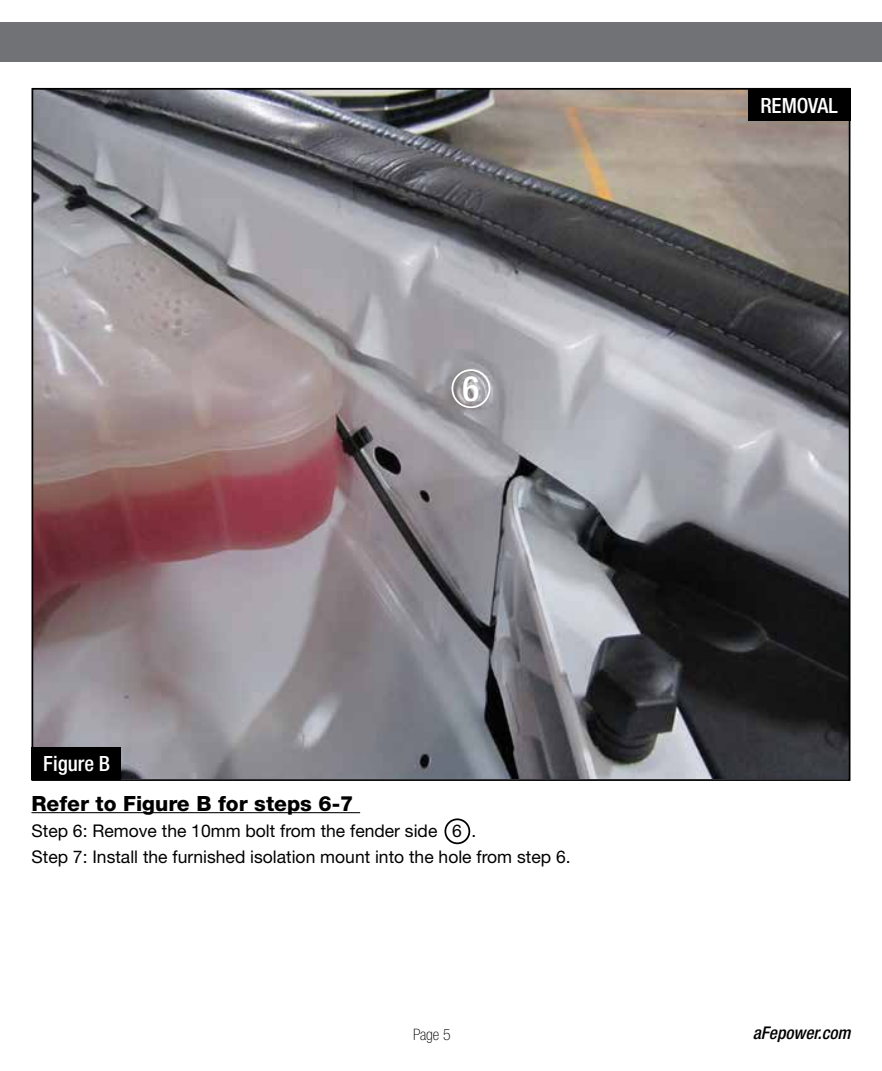
<style>
.page{position:relative;width:882px;height:1071px;background:#fff}
.page>*{position:absolute;margin:0;border:0;box-sizing:border-box;transform-origin:0 0}
.t1{font:500 condensed 35px "Helvetica Neue";color:#fff}
.t2{font:800 21px "Helvetica Neue";color:#000}
.t3{font:500 condensed 21px "Helvetica Neue";color:#fff}
.t4{font:17.5px/26.2px "Helvetica Neue";color:#000}
.t5{font:italic 500 condensed 17.5px "Helvetica Neue";color:#000}
.t6{font:100 condensed 15.75px "Helvetica Neue";color:#000}
</style>
<div class="page">
<div style="left:0;top:23px;width:882px;height:39px;background:#717275"></div>
<hr style="left:32px;top:812px;width:328px;height:1px;background:#000">
<img style="left:35px;top:91px;width:812px;height:687px">
<div style="left:748px;top:88px;width:102px;height:33px;background:#000"></div>
<div style="left:444px;top:818px;width:26px;height:26px;border:2px solid #000;border-radius:50%"></div>
<div style="left:452px;top:369px;width:38px;height:39px;border:2px solid #fff;border-radius:50%"></div>
<div style="left:32px;top:747px;width:89px;height:33px;background:#000"></div>
<p class="t3" style="left:43px;top:751px;width:68px">Figure B</p>
<h1 class="t1" style="left:463px;top:367px;width:18px">6</h1>
<p class="t2" style="left:32px;top:791px;width:324px">Refer to Figure B for steps 6-7</p>
<p class="t4" style="left:32px;top:818px;width:541px">Step 6: Remove the 10mm bolt from the fender side 6 .<br>Step 7: Install the furnished isolation mount into the hole from step 6.</p>
<p class="t3" style="left:760px;top:93px;width:79px">REMOVAL</p>
<p class="t6" style="left:413px;top:1025px;width:39px">Page 5</p>
<p class="t5" style="left:753px;top:1023px;width:99px">aFepower.com</p>
</div>
